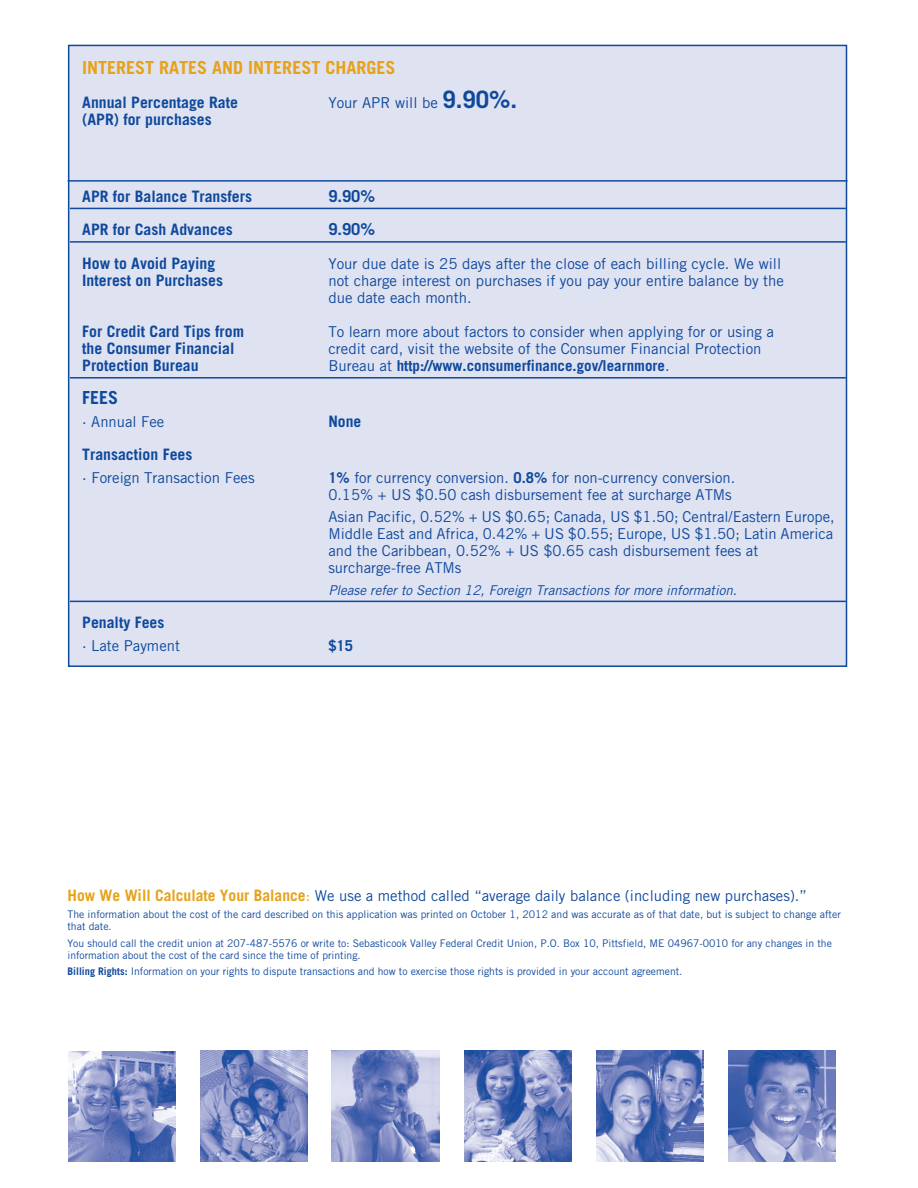
<style>
.page{position:relative;width:918px;height:1188px;background:#fff}
.page>*{position:absolute;margin:0;border:0;box-sizing:border-box;transform-origin:0 0}
.t1{font:700 18px "Trade Gothic LT Std";color:#e6a218}
.t2{font:700 18px "Trade Gothic LT Std";color:#0f499d}
.t3{font:700 16.5px "Trade Gothic LT Std";color:#0f499d}
.t4{font:700 15.75px "Trade Gothic LT Std";color:#0f499d}
.t5{font:15px/17.2px "Trade Gothic LT Std";color:#0f499d}
.t6{font:700 15px "Trade Gothic LT Std";color:#0f499d}
.t7{font:italic 13.5px "Trade Gothic LT Std";color:#0f499d}
.t8{font:10.5px/12px "Trade Gothic LT Std";color:#0f499d}
.s1{font-weight:700;font-size:24px}
.s2{font-weight:400}
.s3{font-weight:700}
.s4{font-weight:700;font-size:15.75px;color:#e6a218}
.s5{color:#e6a218}
</style>
<div class="page">
<div style="left:68px;top:45px;width:779px;height:622px;background:#dfe2f1;border:2px solid #0f499d"></div>
<hr style="left:70px;top:208px;width:776px;height:1px;background:#0f499d">
<hr style="left:70px;top:241px;width:776px;height:2px;background:#0f499d">
<hr style="left:70px;top:377px;width:776px;height:2px;background:#0f499d">
<hr style="left:70px;top:601px;width:776px;height:1px;background:#0f499d">
<hr style="left:68px;top:180px;width:779px;height:2px;background:#0f499d">
<img style="left:68px;top:1051px;width:107px;height:111px">
<img style="left:200px;top:1050px;width:108px;height:112px">
<img style="left:332px;top:1050px;width:107px;height:112px">
<img style="left:464px;top:1050px;width:108px;height:112px">
<img style="left:596px;top:1050px;width:108px;height:112px">
<img style="left:728px;top:1050px;width:108px;height:112px">
<p class="t1" style="left:82px;top:56px;width:315px">Interest Rates and Interest Charges</p>
<p class="t4" style="left:70px;top:93px;width:170px">Annual Percentage Rate</p>
<p class="t5" style="left:328px;top:94px;width:190px">Your APR will be <span class="s1">9.90%.</span></p>
<p class="t4" style="left:82px;top:110px;width:131px">(APR) for purchases</p>
<p class="t4" style="left:70px;top:187px;width:184px">APR for Balance Transfers</p>
<p class="t3" style="left:328px;top:186px;width:48px">9.90%</p>
<p class="t4" style="left:70px;top:220px;width:164px">APR for Cash Advances</p>
<p class="t3" style="left:328px;top:219px;width:48px">9.90%</p>
<p class="t4" style="left:70px;top:254px;width:147px">H ow to Avoid Paying</p>
<p class="t5" style="left:328px;top:255px;width:454px">Your due date is 25 days after the close of each billing cycle. We will</p>
<p class="t4" style="left:82px;top:271px;width:142px">Interest on Purchases</p>
<p class="t5" style="left:328px;top:272px;width:457px">not charge interest on purchases if you pay your entire balance by the due date each month.</p>
<p class="t4" style="left:82px;top:321px;width:163px">For Credit Card Tips from</p>
<p class="t5" style="left:328px;top:323px;width:447px">To learn more about factors to consider when applying for or using a</p>
<p class="t4" style="left:82px;top:339px;width:154px">the Consumer Financial</p>
<p class="t5" style="left:328px;top:340px;width:435px">credit card, visit the website of the Consumer Financial Protection</p>
<p class="t4" style="left:82px;top:356px;width:118px">Protection Bureau</p>
<p class="t6" style="left:328px;top:357px;width:343px"><span class="s2">Bureau at</span> http://www.consumerfinance.gov/learnmore<span class="s2">.</span></p>
<p class="t2" style="left:82px;top:387px;width:37px">Fees</p>
<p class="t5" style="left:82px;top:412px;width:84px">· Annual Fee</p>
<p class="t4" style="left:328px;top:411px;width:34px">None</p>
<p class="t4" style="left:70px;top:445px;width:124px">Transaction Fees</p>
<p class="t5" style="left:82px;top:469px;width:174px">· Foreign Transaction Fees</p>
<p class="t5" style="left:328px;top:469px;width:409px"><span class="s3">1%</span> for currency conversion. <span class="s3">0.8%</span> for non-currency conversion.<br>0.15% + US $0.50 cash disbursement fee at surcharge ATMs</p>
<p class="t5" style="left:328px;top:507px;width:508px">Asian Pacific, 0.52% + US $0.65; Canada, US $1.50; Central/Eastern Europe, Middle East and Africa, 0.42% + US $0.55; Europe, US $1.50; Latin America and the Caribbean, 0.52% + US $0.65 cash disbursement fees at surcharge-free ATMs</p>
<p class="t7" style="left:328px;top:582px;width:410px">Please refer to Section 12, Foreign Transactions for more information.</p>
<p class="t4" style="left:82px;top:613px;width:84px">Penalty Fees</p>
<p class="t5" style="left:82px;top:637px;width:99px">· Late Payment</p>
<p class="t6" style="left:328px;top:636px;width:26px">$15</p>
<p class="t5" style="left:68px;top:887px;width:741px"><span class="s4">How We Will Calculate Your Balance</span><span class="s5">:</span> We use a method called “average daily balance (including new purchases).”</p>
<p class="t8" style="left:68px;top:908px;width:775px">The information about the cost of the card described on this application was printed on October 1, 2012 and was accurate as of that date, but is subject to change after that date.</p>
<p class="t8" style="left:68px;top:937px;width:766px">You should call the credit union at 207-487-5576 or write to: Sebasticook Valley Federal Credit Union, P.O. Box 10, Pittsfield, ME 04967-0010 for any changes in the information about the cost of the card since the time of printing.</p>
<p class="t8" style="left:68px;top:965px;width:616px"><span class="s3">Billing Rights:</span> Information on your rights to dispute transactions and how to exercise those rights is provided in your account agreement.</p>
</div>
